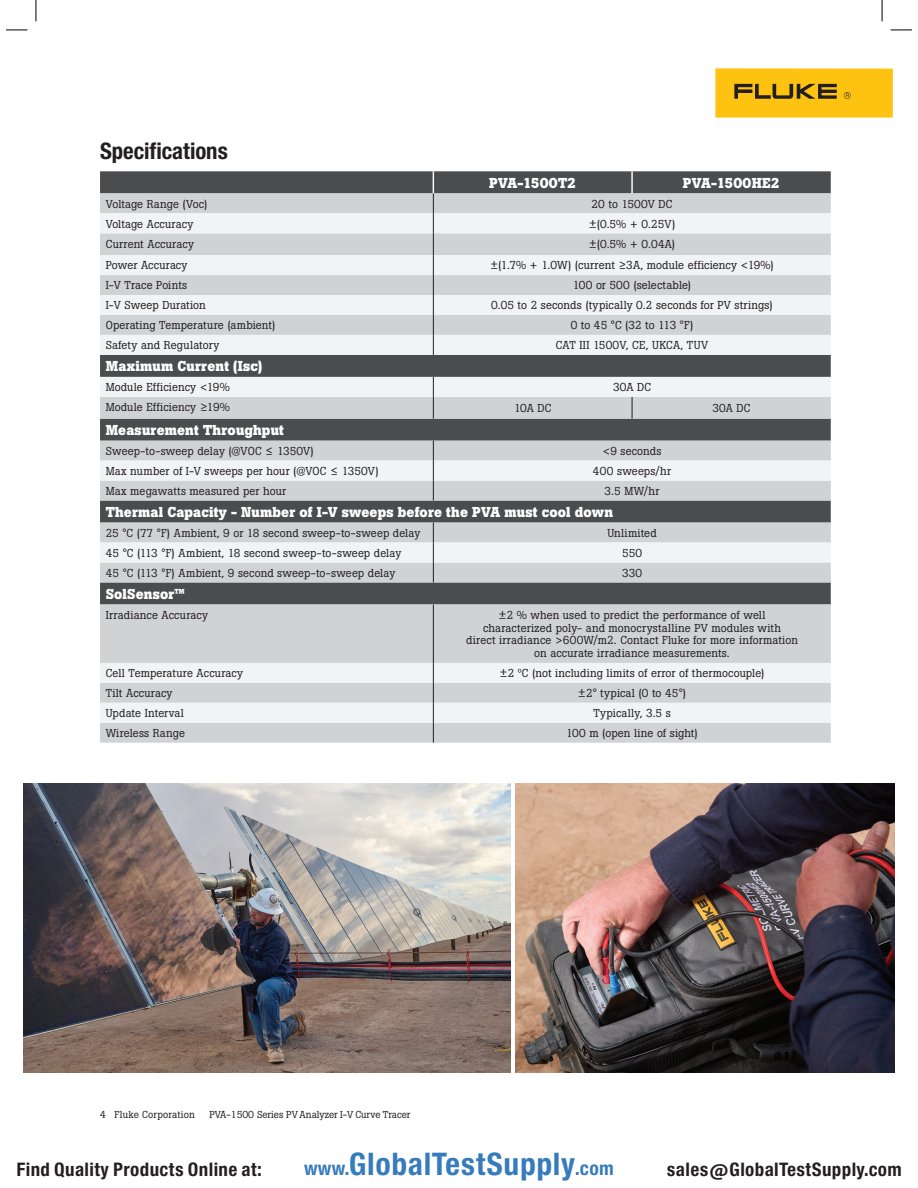
<style>
.page{position:relative;width:918px;height:1188px;background:#fff}
.page>*{position:absolute;margin:0;border:0;box-sizing:border-box;transform-origin:0 0}
.t1{font:29.7px "Europa Gro Nr 2 SBOP Bol Con";letter-spacing:.02em;color:#367bbc}
.t2{font:700 condensed 22.8px "Helvetica Neue LT Pro";color:#231f20}
.t3{font:17.85px "Europa Gro Nr 2 SBOP Bol Con";letter-spacing:.02em;color:#231f20}
.t4{font:700 14.25px "Boton Pro";letter-spacing:.01em;color:#fff}
.t5{font:11.4px/12.8px "Boton Pro";letter-spacing:.01em;color:#231f20;text-align:center}
.t6{font:9.9px "Boton Pro";color:#231f20}
.t7{font:9.9px "Boton Pro";letter-spacing:.02em;color:#231f20}
.s1{font-size:18.3px}
</style>
<div class="page">
<div style="left:715px;top:68px;width:178px;height:50px;background:#fec210"></div>
<svg style="left:734px;top:84px;width:103px;height:15px"></svg>
<svg style="left:844px;top:92px;width:7px;height:7px"></svg>
<div style="left:100px;top:171px;width:731px;height:22px;background:#4b4c4d"></div>
<div style="left:100px;top:193px;width:731px;height:550px;background:#d1d2d4"></div>
<svg style="left:100px;top:213px;width:731px;height:510px;fill:#d1d2d4"></svg>
<hr style="left:631px;top:171px;width:2px;height:22px;background:#fff">
<svg style="left:433px;top:171px;width:1px;height:184px"></svg>
<svg style="left:433px;top:377px;width:1px;height:42px"></svg>
<svg style="left:632px;top:397px;width:1px;height:22px"></svg>
<svg style="left:433px;top:441px;width:1px;height:60px"></svg>
<svg style="left:433px;top:523px;width:1px;height:59px"></svg>
<hr style="left:433px;top:605px;width:1px;height:58px;background:#231f20">
<svg style="left:433px;top:663px;width:1px;height:80px"></svg>
<img style="left:23px;top:783px;width:487px;height:290px">
<img style="left:516px;top:783px;width:379px;height:290px">
<svg style="left:6px;top:30px;width:21px;height:1px"></svg>
<svg style="left:891px;top:30px;width:21px;height:1px"></svg>
<svg style="left:36px;top:0;width:1px;height:21px"></svg>
<svg style="left:882px;top:0;width:1px;height:21px"></svg>
<h2 class="t2" style="left:100px;top:137px;width:129px">Specifications</h2>
<p class="t4" style="left:489px;top:173px;width:88px">PVA-1500T2</p>
<p class="t4" style="left:683px;top:173px;width:98px">PVA-1500HE2</p>
<p class="t5" style="left:106px;top:197px;width:103px">Voltage Range (Voc)</p>
<p class="t5" style="left:592px;top:197px;width:82px">20 to 1500V DC</p>
<p class="t5" style="left:106px;top:217px;width:89px">Voltage Accuracy</p>
<p class="t5" style="left:589px;top:217px;width:88px">±(0.5% + 0.25V)</p>
<p class="t5" style="left:106px;top:237px;width:90px">Current Accuracy</p>
<p class="t5" style="left:589px;top:238px;width:88px">±(0.5% + 0.04A)</p>
<p class="t5" style="left:106px;top:259px;width:83px">Power Accuracy</p>
<p class="t5" style="left:490px;top:259px;width:285px">±(1.7% + 1.0W) (current ≥3A, module efficiency &lt;19%)</p>
<p class="t5" style="left:106px;top:279px;width:83px">I-V Trace Points</p>
<p class="t5" style="left:573px;top:279px;width:120px">100 or 500 (selectable)</p>
<p class="t5" style="left:106px;top:299px;width:102px">I-V Sweep Duration</p>
<p class="t5" style="left:491px;top:299px;width:283px">0.05 to 2 seconds (typically 0.2 seconds for PV strings)</p>
<p class="t5" style="left:106px;top:319px;width:171px">Operating Temperature (ambient)</p>
<p class="t5" style="left:571px;top:319px;width:124px">0 to 45 °C (32 to 113 °F)</p>
<p class="t5" style="left:106px;top:339px;width:115px">Safety and Regulatory</p>
<p class="t5" style="left:556px;top:339px;width:154px">CAT III 1500V, CE, UKCA, TUV</p>
<p class="t4" style="left:106px;top:357px;width:158px">Maximum Current (Isc)</p>
<p class="t5" style="left:106px;top:381px;width:126px">Module Efficiency &lt;19%</p>
<p class="t5" style="left:613px;top:381px;width:40px">30A DC</p>
<p class="t5" style="left:106px;top:401px;width:126px">Module Efficiency ≥19%</p>
<p class="t5" style="left:514px;top:402px;width:39px">10A DC</p>
<p class="t5" style="left:712px;top:402px;width:40px">30A DC</p>
<p class="t4" style="left:106px;top:421px;width:180px">Measurement Throughput</p>
<p class="t5" style="left:106px;top:445px;width:210px">Sweep-to-sweep delay (@VOC ≤ 1350V)</p>
<p class="t5" style="left:603px;top:445px;width:60px">&lt;9 seconds</p>
<p class="t5" style="left:106px;top:465px;width:275px">Max number of I-V sweeps per hour (@VOC ≤ 1350V)</p>
<p class="t5" style="left:593px;top:465px;width:80px">400 sweeps/hr</p>
<p class="t5" style="left:106px;top:484px;width:182px">Max megawatts measured per hour</p>
<p class="t5" style="left:605px;top:484px;width:56px">3.5 MW/hr</p>
<p class="t4" style="left:106px;top:503px;width:509px">Thermal Capacity - Number of I-V sweeps before the PVA must cool down</p>
<p class="t5" style="left:106px;top:527px;width:316px">25 °C (77 °F) Ambient, 9 or 18 second sweep-to-sweep delay</p>
<p class="t5" style="left:607px;top:527px;width:51px">Unlimited</p>
<p class="t5" style="left:106px;top:546px;width:297px">45 °C (113 °F) Ambient, 18 second sweep-to-sweep delay</p>
<p class="t5" style="left:622px;top:546px;width:22px">550</p>
<p class="t5" style="left:106px;top:566px;width:291px">45 °C (113 °F) Ambient, 9 second sweep-to-sweep delay</p>
<p class="t5" style="left:622px;top:566px;width:22px">330</p>
<p class="t4" style="left:106px;top:585px;width:80px">SolSensor™</p>
<p class="t5" style="left:106px;top:608px;width:104px">Irradiance Accuracy</p>
<p class="t5" style="left:466px;top:608px;width:333px">±2 % when used to predict the performance of well characterized poly- and monocrystalline PV modules with<br>direct irradiance &gt;600W/m2. Contact Fluke for more information on accurate irradiance measurements.</p>
<p class="t5" style="left:106px;top:667px;width:139px">Cell Temperature Accuracy</p>
<p class="t5" style="left:500px;top:667px;width:266px">±2 ºC (not including limits of error of thermocouple)</p>
<p class="t5" style="left:106px;top:687px;width:68px">Tilt Accuracy</p>
<p class="t5" style="left:578px;top:687px;width:110px">±2° typical (0 to 45°)</p>
<p class="t5" style="left:106px;top:707px;width:80px">Update Interval</p>
<p class="t5" style="left:593px;top:707px;width:79px">Typically, 3.5 s</p>
<p class="t5" style="left:106px;top:727px;width:81px">Wireless Range</p>
<p class="t5" style="left:566px;top:727px;width:133px">100 m (open line of sight)</p>
<p class="t7" style="left:100px;top:1109px;width:96px">4 Fluke Corporation</p>
<p class="t6" style="left:209px;top:1109px;width:202px">PVA-1500 Series PV Analyzer I-V Curve Tracer</p>
<h3 class="t3" style="left:16px;top:1159px;width:247px">Find Quality Products Online at:</h3>
<h1 class="t1" style="left:304px;top:1147px;width:311px"><span class="s1">www.</span>GlobalTestSupply<span class="s1">.com</span></h1>
<h3 class="t3" style="left:667px;top:1159px;width:236px">sales@GlobalTestSupply.com</h3>
</div>
